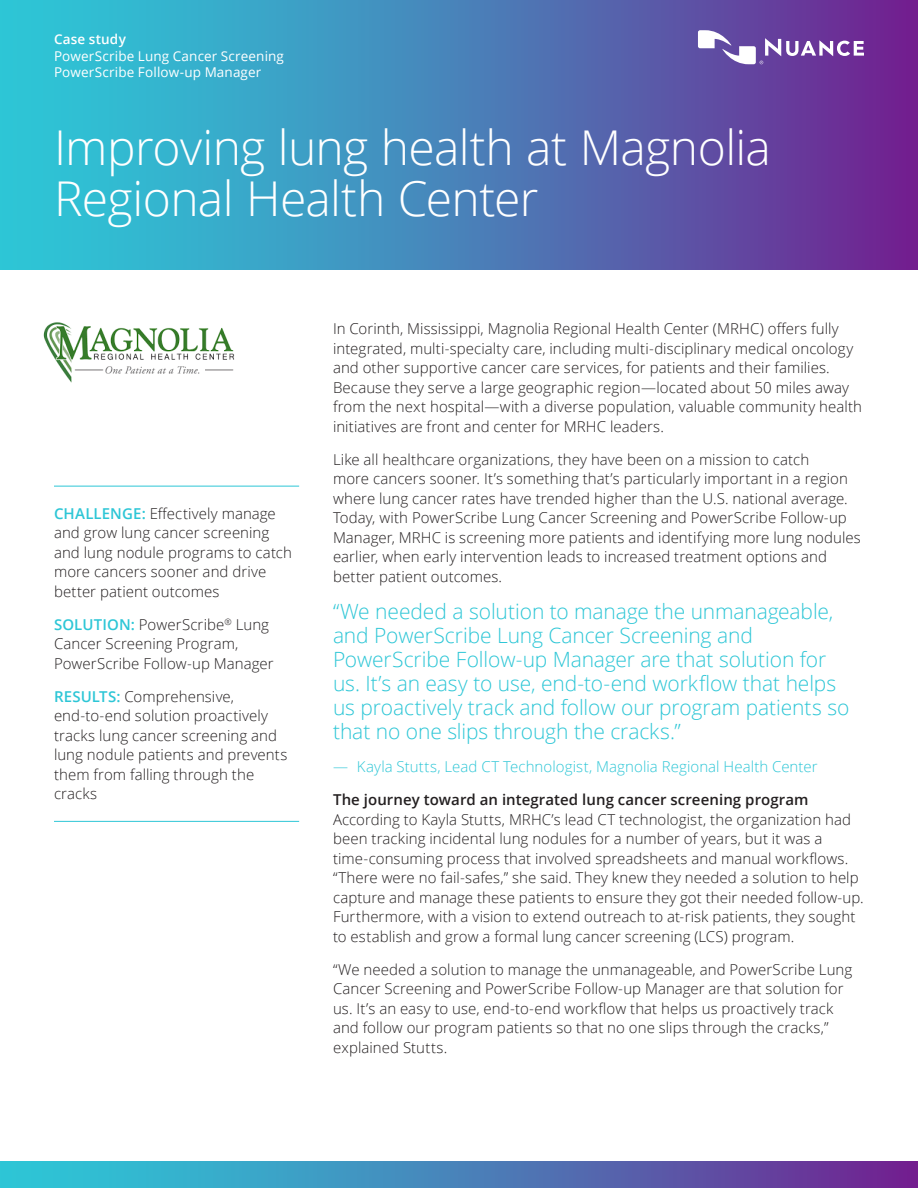
<style>
.page{position:relative;width:918px;height:1188px;background:#fff}
.page>*{position:absolute;margin:0;border:0;box-sizing:border-box;transform-origin:0 0}
.Headline_32_34{font:300 48px/51px "Open Sans";letter-spacing:-.015em;color:#fff}
.Pull_Quote_within_te{font:300 21px/24px "Open Sans";letter-spacing:-.005em;color:#2dc6d6}
.Body_Text_10_13{font:300 15px/19.5px "Open Sans";letter-spacing:.005em;color:#231f20}
.SideBar_Results_text{font:300 15px/19.5px "Open Sans";letter-spacing:.005em;color:#231f20}
.SideBar_Challenge_te{font:300 15px/19.5px "Open Sans";letter-spacing:.005em;color:#231f20}
.SideBar_Solution_tex{font:300 15px/19.5px "Open Sans";letter-spacing:.005em;color:#231f20}
.t1{font:300 15px "Open Sans";letter-spacing:.005em;color:#2dc6d6}
.Body_Text_Subhead_10{font:600 15px "Open Sans";letter-spacing:.005em;color:#231f20}
.Product_Offering_Nam{font:13.5px "Open Sans";letter-spacing:.01em;color:#fff}
.Case_study_9_11{font:600 13.5px "Open Sans";letter-spacing:.015em;color:#fff}
.s1{font-weight:600;color:#2dc6d6}
</style>
<div class="page">
<div style="left:0;top:1161px;width:918px;height:27px;background:linear-gradient(to right,#27d4dc,#6f2692)"></div>
<div style="left:0;top:0;width:918px;height:270px;background:linear-gradient(to right,#27d4dc,#6f2692)"></div>
<svg style="left:698px;top:30px;width:166px;height:34px"></svg>
<hr style="left:54px;top:486px;width:245px;height:1px;background:#2dc6d6">
<hr style="left:54px;top:821px;width:245px;height:1px;background:#2dc6d6">
<img style="left:43px;top:322px;width:192px;height:61px">
<p class="Case_study_9_11" style="left:54px;top:30px;width:73px">Case study</p>
<p class="Product_Offering_Nam" style="left:54px;top:47px;width:232px">PowerScribe Lung Cancer Screening</p>
<p class="Product_Offering_Nam" style="left:54px;top:63px;width:209px">PowerScribe Follow-up Manager</p>
<p class="Headline_32_34" style="left:54px;top:121px;width:718px">Improving lung health at Magnolia<br>Regional Health Center</p>
<p class="SideBar_Challenge_te" style="left:54px;top:503px;width:240px"><span class="s1">CHALLENGE:</span> Effectively manage and grow lung cancer screening and lung nodule programs to catch more cancers sooner and drive better patient outcomes</p>
<p class="SideBar_Solution_tex" style="left:54px;top:614px;width:221px"><span class="s1">SOLUTION:</span> PowerScribe<sup>®</sup> Lung<br>Cancer Screening Program,<br>PowerScribe Follow-up Manager</p>
<p class="SideBar_Results_text" style="left:54px;top:686px;width:235px"><span class="s1">RESULTS:</span> Comprehensive, end-to-end solution proactively tracks lung cancer screening and lung nodule patients and prevents them from falling through the cracks</p>
<p class="Body_Text_10_13" style="left:333px;top:319px;width:531px">In Corinth, Mississippi, Magnolia Regional Health Center (MRHC) offers fully integrated, multi-specialty care, including multi-disciplinary medical oncology and other supportive cancer care services, for patients and their families.<br>Because they serve a large geographic region—located about 50 miles away from the next hospital—with a diverse population, valuable community health initiatives are front and center for MRHC leaders.</p>
<p class="Body_Text_10_13" style="left:333px;top:449px;width:529px">Like all healthcare organizations, they have been on a mission to catch<br>more cancers sooner. It’s something that’s particularly important in a region where lung cancer rates have trended higher than the U.S. national average.<br>Today, with PowerScribe Lung Cancer Screening and PowerScribe Follow-up Manager, MRHC is screening more patients and identifying more lung nodules earlier, when early intervention leads to increased treatment options and better patient outcomes.</p>
<p class="Pull_Quote_within_te" style="left:333px;top:599px;width:518px">“We needed a solution to manage the unmanageable, and PowerScribe Lung Cancer Screening and PowerScribe Follow-up Manager are that solution for us. It’s an easy to use, end-to-end workflow that helps us proactively track and follow our program patients so that no one slips through the cracks.”</p>
<p class="t1" style="left:333px;top:757px;width:486px">— Kayla Stutts, Lead CT Technologist, Magnolia Regional Health Center</p>
<p class="Body_Text_Subhead_10" style="left:333px;top:790px;width:477px">The journey toward an integrated lung cancer screening program</p>
<p class="Body_Text_10_13" style="left:333px;top:809px;width:532px">According to Kayla Stutts, MRHC’s lead CT technologist, the organization had been tracking incidental lung nodules for a number of years, but it was a time-consuming process that involved spreadsheets and manual workflows. “There were no fail-safes,” she said. They knew they needed a solution to help capture and manage these patients to ensure they got their needed follow-up.<br>Furthermore, with a vision to extend outreach to at-risk patients, they sought to establish and grow a formal lung cancer screening (LCS) program.</p>
<p class="Body_Text_10_13" style="left:333px;top:959px;width:521px">“We needed a solution to manage the unmanageable, and PowerScribe Lung Cancer Screening and PowerScribe Follow-up Manager are that solution for us. It’s an easy to use, end-to-end workflow that helps us proactively track and follow our program patients so that no one slips through the cracks,” explained Stutts.</p>
</div>
